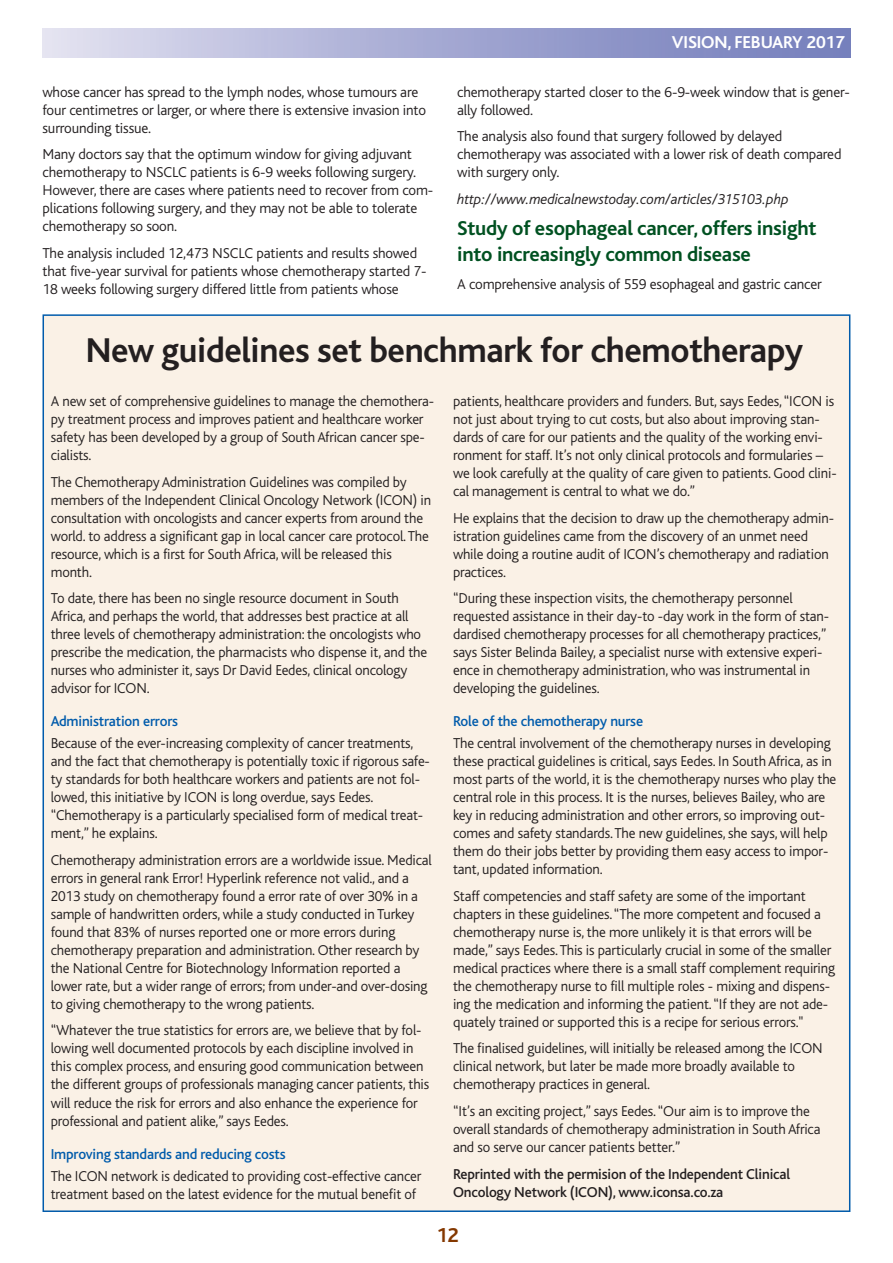
<style>
.page{position:relative;width:893px;height:1263px;background:#fff}
.page>*{position:absolute;margin:0;border:0;box-sizing:border-box;transform-origin:0 0}
.t1{font:700 36px "Bliss";letter-spacing:-.01em;color:#231f20}
.t2{font:700 21px/25.2px "Bliss";letter-spacing:-.01em;color:#005121}
.t3{font:700 21px "Bliss";color:#843800}
.t4{font:700 18px "Bliss";letter-spacing:-.01em;color:#fff}
.t5{font:300 15px/18px "Bliss";letter-spacing:-.01em;color:#231f20}
.t6{font:500 15px/18px "Bliss";letter-spacing:-.01em;color:#231f20}
.t7{font:500 15px "Bliss";letter-spacing:-.01em;color:#005bab}
.t8{font:italic 300 15px "Bliss";letter-spacing:-.01em;color:#231f20}
</style>
<div class="page">
<div style="left:44px;top:316px;width:805px;height:894px;background:#faf1e6"></div>
<p class="t5" style="left:43px;top:84px;width:385px">whose cancer has spread to the lymph nodes, whose tumours are four centimetres or larger, or where there is extensive invasion into surrounding tissue.</p>
<p class="t5" style="left:43px;top:147px;width:392px">Many doctors say that the optimum window for giving adjuvant chemotherapy to NSCLC patients is 6-9 weeks following surgery.<br>However, there are cases where patients need to recover from com&shy;plications following surgery, and they may not be able to tolerate chemotherapy so soon.</p>
<p class="t5" style="left:43px;top:245px;width:386px">The analysis included 12,473 NSCLC patients and results showed that five-year survival for patients whose chemotherapy started 7-<br>18 weeks following surgery differed little from patients whose</p>
<p class="t4" style="left:672px;top:36px;width:174px">VISION, FEBUARY 2017</p>
<p class="t5" style="left:457px;top:84px;width:394px">chemotherapy started closer to the 6-9-week window that is gener&shy;ally followed.</p>
<p class="t5" style="left:457px;top:129px;width:386px">The analysis also found that surgery followed by delayed chemotherapy was associated with a lower risk of death compared with surgery only.</p>
<p class="t8" style="left:457px;top:193px;width:333px">http://www.medicalnewstoday.com/articles/315103.php</p>
<h2 class="t2" style="left:457px;top:218px;width:361px">Study of esophageal cancer, offers insight into increasingly common disease</h2>
<p class="t5" style="left:457px;top:276px;width:366px">A comprehensive analysis of 559 esophageal and gastric cancer</p>
<h1 class="t1" style="left:86px;top:336px;width:719px">New guidelines set benchmark for chemotherapy</h1>
<p class="t5" style="left:51px;top:394px;width:385px">A new set of comprehensive guidelines to manage the chemothera&shy;py treatment process and improves patient and healthcare worker safety has been developed by a group of South African cancer spe&shy;cialists.</p>
<p class="t5" style="left:51px;top:474px;width:382px">The Chemotherapy Administration Guidelines was compiled by members of the Independent Clinical Oncology Network (ICON) in consultation with oncologists and cancer experts from around the world. to address a significant gap in local cancer care protocol. The resource, which is a first for South Africa, will be released this month.</p>
<p class="t5" style="left:51px;top:591px;width:378px">To date, there has been no single resource document in South Africa, and perhaps the world, that addresses best practice at all three levels of chemotherapy administration: the oncologists who prescribe the medication, the pharmacists who dispense it, and the nurses who administer it, says Dr David Eedes, clinical oncology advisor for ICON.</p>
<p class="t7" style="left:51px;top:716px;width:129px">Administration errors</p>
<p class="t5" style="left:51px;top:736px;width:381px">Because of the ever-increasing complexity of cancer treatments, and the fact that chemotherapy is potentially toxic if rigorous safe&shy;ty standards for both healthcare workers and patients are not fol&shy;lowed, this initiative by ICON is long overdue, says Eedes. “Chemotherapy is a particularly specialised form of medical treat&shy;ment,” he explains.</p>
<p class="t5" style="left:51px;top:852px;width:382px">Chemotherapy administration errors are a worldwide issue. Medical errors in general rank Error! Hyperlink reference not valid., and a 2013 study on chemotherapy found a error rate of over 30% in a sample of handwritten orders, while a study conducted in Turkey found that 83% of nurses reported one or more errors during chemotherapy preparation and administration. Other research by the National Centre for Biotechnology Information reported a lower rate, but a wider range of errors; from under-and over-dosing to giving chemotherapy to the wrong patients.</p>
<p class="t5" style="left:51px;top:1023px;width:380px">“Whatever the true statistics for errors are, we believe that by fol&shy;lowing well documented protocols by each discipline involved in this complex process, and ensuring good communication between the different groups of professionals managing cancer patients, this will reduce the risk for errors and also enhance the experience for professional and patient alike,” says Eedes.</p>
<p class="t7" style="left:51px;top:1148px;width:237px">Improving standards and reducing costs</p>
<p class="t5" style="left:51px;top:1168px;width:372px">The ICON network is dedicated to providing cost-effective cancer treatment based on the latest evidence for the mutual benefit of</p>
<p class="t5" style="left:453px;top:394px;width:385px">patients, healthcare providers and funders. But, says Eedes, “ICON is not just about trying to cut costs, but also about improving stan&shy;dards of care for our patients and the quality of the working envi&shy;ronment for staff. It’s not only clinical protocols and formularies – we look carefully at the quality of care given to patients. Good clini&shy;cal management is central to what we do.”</p>
<p class="t5" style="left:453px;top:510px;width:382px">He explains that the decision to draw up the chemotherapy admin&shy;istration guidelines came from the discovery of an unmet need while doing a routine audit of ICON’s chemotherapy and radiation practices.</p>
<p class="t5" style="left:453px;top:591px;width:378px">“During these inspection visits, the chemotherapy personnel requested assistance in their day-to -day work in the form of stan&shy;dardised chemotherapy processes for all chemotherapy practices,” says Sister Belinda Bailey, a specialist nurse with extensive experi&shy;ence in chemotherapy administration, who was instrumental in developing the guidelines.</p>
<p class="t7" style="left:453px;top:716px;width:192px">Role of the chemotherapy nurse</p>
<p class="t5" style="left:453px;top:736px;width:385px">The central involvement of the chemotherapy nurses in developing these practical guidelines is critical, says Eedes. In South Africa, as in most parts of the world, it is the chemotherapy nurses who play the central role in this process. It is the nurses, believes Bailey, who are key in reducing administration and other errors, so improving out&shy;comes and safety standards. The new guidelines, she says, will help them do their jobs better by providing them easy access to impor&shy;tant, updated information.</p>
<p class="t5" style="left:453px;top:888px;width:383px">Staff competencies and staff safety are some of the important chapters in these guidelines. “The more competent and focused a chemotherapy nurse is, the more unlikely it is that errors will be made,” says Eedes. This is particularly crucial in some of the smaller medical practices where there is a small staff complement requiring the chemotherapy nurse to fill multiple roles - mixing and dispens&shy;ing the medication and informing the patient. “If they are not ade&shy;quately trained or supported this is a recipe for serious errors."</p>
<p class="t5" style="left:453px;top:1041px;width:371px">The finalised guidelines, will initially be released among the ICON clinical network, but later be made more broadly available to chemotherapy practices in general.</p>
<p class="t5" style="left:453px;top:1103px;width:369px">“It’s an exciting project,” says Eedes. “Our aim is to improve the overall standards of chemotherapy administration in South Africa and so serve our cancer patients better.”</p>
<p class="t6" style="left:453px;top:1166px;width:339px">Reprinted with the permision of the Independent Clinical<br>Oncology Network (ICON), www.iconsa.co.za</p>
<h2 class="t3" style="left:436px;top:1227px;width:24px">12</h2>
</div>
